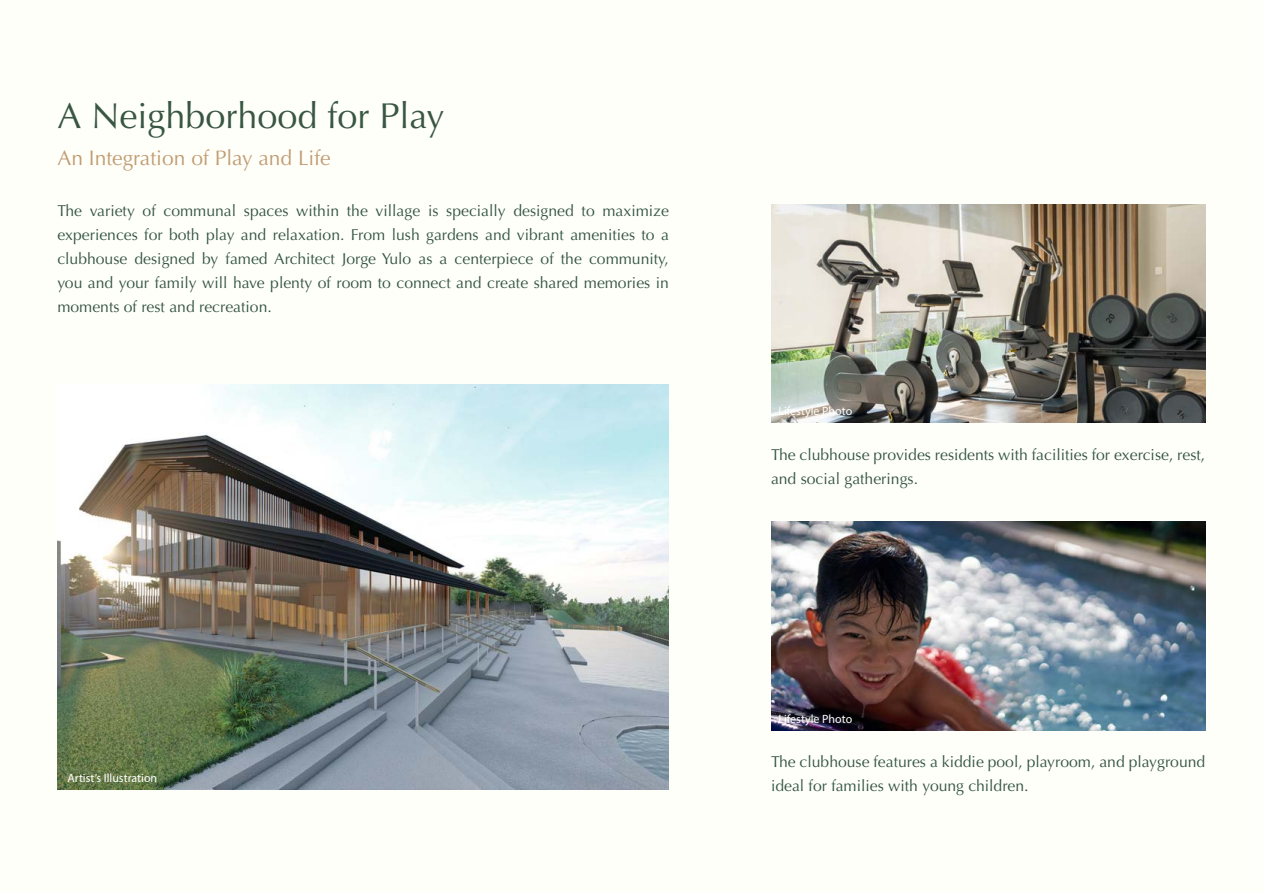
<style>
.page{position:relative;width:1263px;height:893px;background:#fff}
.page>*{position:absolute;margin:0;border:0;box-sizing:border-box;transform-origin:0 0}
.t1{font:36px "Optima LT Std";color:#385642}
.t2{font:21px "Optima LT Std";color:#c19d73}
.t3{font:15.75px/24px "Optima LT Std";color:#355543}
.t4{font:12px "Myriad Pro";color:#fff}
</style>
<div class="page">
<div style="left:0;top:0;width:1263px;height:892px;background:#fffffa"></div>
<img style="left:771px;top:205px;width:434px;height:217px">
<img style="left:771px;top:521px;width:434px;height:209px">
<img style="left:58px;top:385px;width:611px;height:404px">
<h1 class="t1" style="left:57px;top:95px;width:389px">A Neighborhood for Play</h1>
<h2 class="t2" style="left:57px;top:145px;width:275px">An Integration of Play and Life</h2>
<p class="t3" style="left:57px;top:199px;width:613px;text-align:justify">The variety of communal spaces within the village is specially designed to maximize experiences for both play and relaxation. From lush gardens and vibrant amenities to a clubhouse designed by famed Architect Jorge Yulo as a centerpiece of the community, you and your family will have plenty of room to connect and create shared memories in moments of rest and recreation.</p>
<p class="t4" style="left:68px;top:770px;width:91px">Artist’s Illustration</p>
<p class="t4" style="left:778px;top:403px;width:75px">Lifestyle Photo</p>
<p class="t3" style="left:771px;top:442px;width:436px">The clubhouse provides residents with facilities for exercise, rest, and social gatherings.</p>
<p class="t4" style="left:778px;top:711px;width:75px">Lifestyle Photo</p>
<p class="t3" style="left:771px;top:750px;width:436px">The clubhouse features a kiddie pool, playroom, and playground ideal for families with young children.</p>
</div>
